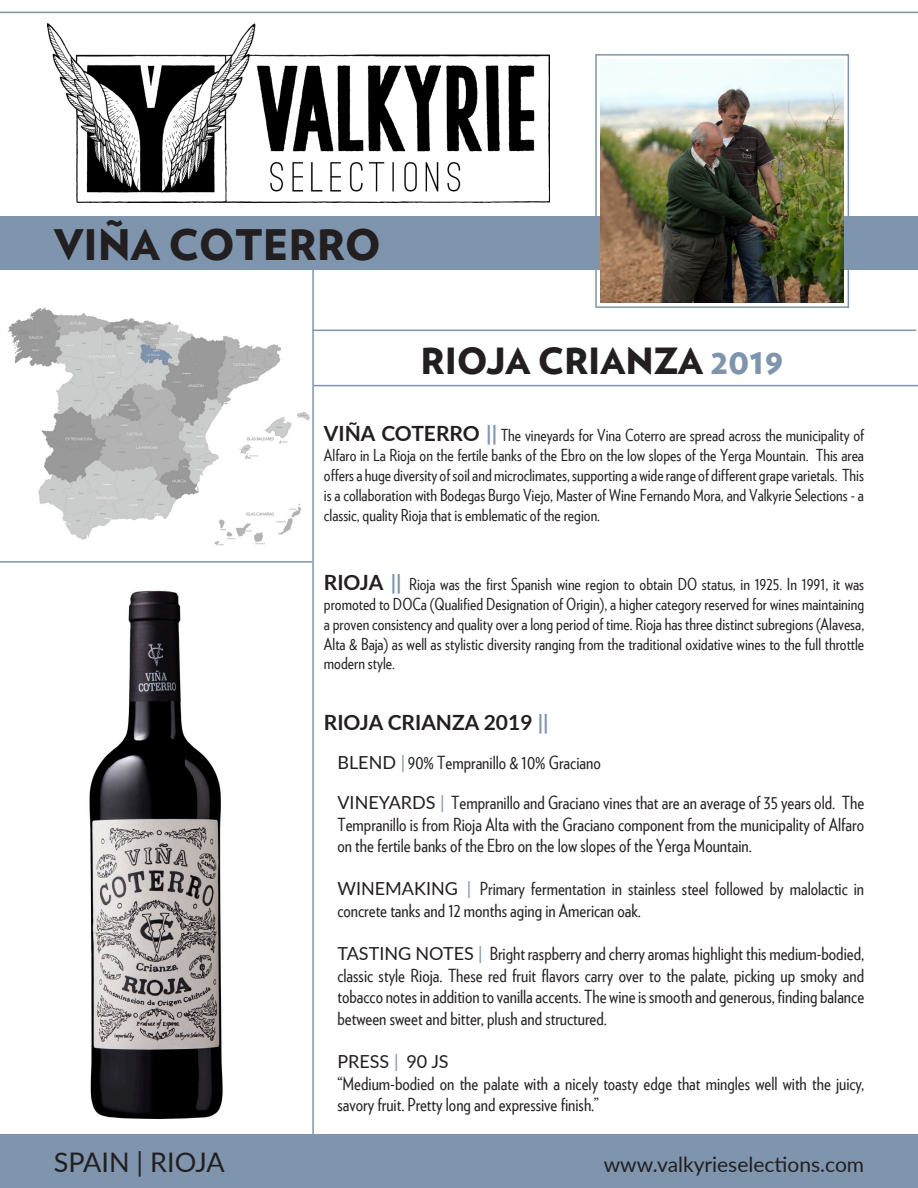
<style>
.page{position:relative;width:918px;height:1188px;background:#fff}
.page>*{position:absolute;margin:0;border:0;box-sizing:border-box;transform-origin:0 0}
.t1{font:900 42px "Verlag";color:#231f20}
.t2{font:900 36px "Verlag";color:#231f20}
.t3{font:27px "Lato";color:#231f20}
.t4{font:21px "Lato";color:#231f20}
.t5{font:700 21px "Lato";color:#231f20}
.t6{font:18px/21.6px "Verlag Condensed";color:#231f20;text-align:justify}
.t7{font:18px "Lato";color:#231f20}
.t8{font:16.5px/19.8px "Verlag Condensed";color:#231f20;text-align:justify}
.s1{color:#7e95ad}
.s2{font-family:"Lato";font-weight:700;font-size:21px}
.s3{font-family:"Lato";font-weight:700;font-size:21px;color:#7e95ad}
.s4{font-family:"Lato"}
.s5{font-family:"Lato";color:#7e95ad}
</style>
<div class="page">
<img style="left:47px;top:23px;width:502px;height:180px">
<img style="left:89px;top:590px;width:134px;height:530px">
<hr style="left:312px;top:216px;width:2px;height:972px;background:#7e95ad">
<div style="left:0;top:216px;width:918px;height:54px;background:#7e95ad"></div>
<img style="left:601px;top:59px;width:243px;height:243px">
<div style="left:1px;top:1134px;width:917px;height:54px;background:#7e95ad"></div>
<hr style="left:0;top:561px;width:312px;height:2px;background:#7e95ad">
<img style="left:8px;top:307px;width:302px;height:239px">
<div style="left:595px;top:54px;width:254px;height:254px;border:2px solid #7e95ad"></div>
<hr style="left:312px;top:330px;width:604px;height:1px;background:#7e95ad">
<hr style="left:314px;top:385px;width:604px;height:1px;background:#7e95ad">
<hr style="left:0;top:12px;width:918px;height:1px;background:#7e95ad">
<p class="t1" style="left:54px;top:210px;width:329px">VIÑA COTERRO</p>
<p class="t2" style="left:421px;top:332px;width:364px">RIOJA CRIANZA <span class="s1">2019</span></p>
<p class="t8" style="left:324px;top:425px;width:542px"><span class="s2">VIÑA COTERRO</span> <span class="s3">||</span> The vineyards for Vina Coterro are spread across the municipality of Alfaro in La Rioja on the fertile banks of the Ebro on the low slopes of the Yerga Mountain. This area offers a huge diversity of soil and microclimates, supporting a wide range of different grape varietals. This is a collaboration with Bodegas Burgo Viejo, Master of Wine Fernando Mora, and Valkyrie Selections - a classic, quality Rioja that is emblematic of the region.</p>
<p class="t8" style="left:324px;top:574px;width:542px"><span class="s2">RIOJA</span> <span class="s3">||</span> Rioja was the first Spanish wine region to obtain DO status, in 1925. In 1991, it was promoted to DOCa (Qualified Designation of Origin), a higher category reserved for wines maintaining a proven consistency and quality over a long period of time. Rioja has three distinct subregions (Alavesa, Alta &amp; Baja) as well as stylistic diversity ranging from the traditional oxidative wines to the full throttle modern style.</p>
<p class="t5" style="left:324px;top:707px;width:226px">RIOJA CRIANZA 2019 <span class="s1">||</span></p>
<p class="t6" style="left:337px;top:751px;width:265px"><span class="s4">BLEND</span> <span class="s5">|</span> 90% Tempranillo &amp; 10% Graciano</p>
<p class="t6" style="left:337px;top:791px;width:528px"><span class="s4">VINEYARDS</span> <span class="s5">|</span> Tempranillo and Graciano vines that are an average of 35 years old. The Tempranillo is from Rioja Alta with the Graciano component from the municipality of Alfaro on the fertile banks of the Ebro on the low slopes of the Yerga Mountain.</p>
<p class="t6" style="left:337px;top:877px;width:528px"><span class="s4">WINEMAKING</span> <span class="s5">|</span> Primary fermentation in stainless steel followed by malolactic in concrete tanks and 12 months aging in American oak.</p>
<p class="t6" style="left:337px;top:942px;width:528px"><span class="s4">TASTING NOTES</span> <span class="s5">|</span> Bright raspberry and cherry aromas highlight this medium-bodied, classic style Rioja. These red fruit flavors carry over to the palate, picking up smoky and tobacco notes in addition to vanilla accents. The wine is smooth and generous, finding balance between sweet and bitter, plush and structured.</p>
<p class="t7" style="left:337px;top:1049px;width:113px">PRESS <span class="s1">|</span> 90 JS</p>
<p class="t6" style="left:337px;top:1072px;width:528px">“Medium-bodied on the palate with a nicely toasty edge that mingles well with the juicy, savory fruit. Pretty long and expressive finish.”</p>
<p class="t3" style="left:54px;top:1143px;width:173px">SPAIN | RIOJA</p>
<p class="t4" style="left:604px;top:1149px;width:262px">www.valkyrieselections.com</p>
</div>
